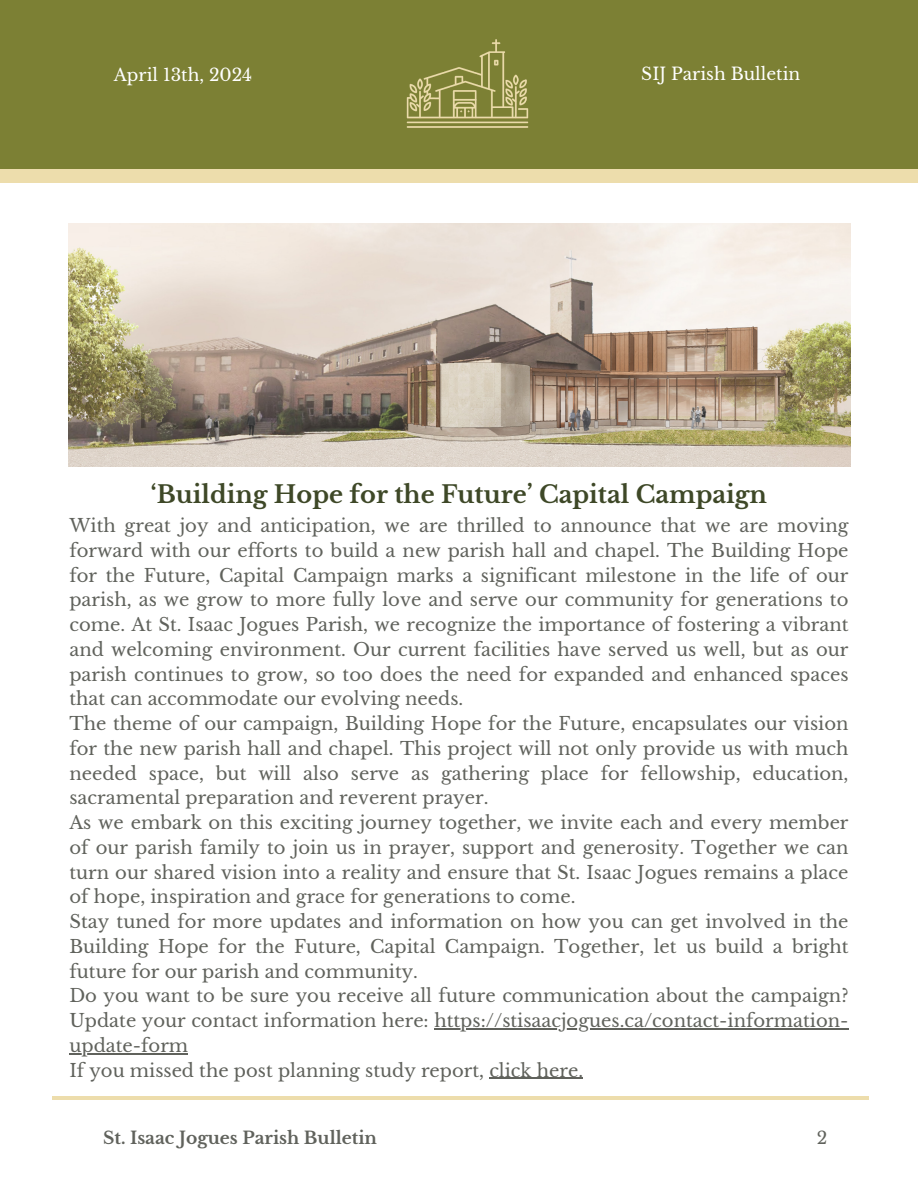
<style>
.page{position:relative;width:918px;height:1188px;background:#fff}
.page>*{position:absolute;margin:0;border:0;box-sizing:border-box;transform-origin:0 0}
.t1{font:700 24px "Libre Baskerville";color:#3e4827}
.t2{font:18px/24.8px "Libre Baskerville";color:#60625c}
.t3{font:17.1px "Libre Baskerville";color:#fff}
.t4{font:700 17.1px "Libre Baskerville";color:#60625c}
.t5{font:17.1px "Libre Baskerville";color:#60625c}
</style>
<div class="page">
<div style="left:0;top:153px;width:918px;height:30px;background:#edddac"></div>
<div style="left:0;top:0;width:918px;height:168px;background:#7c8034"></div>
<img style="left:406px;top:39px;width:123px;height:89px">
<hr style="left:52px;top:1096px;width:817px;height:4px;background:#edddac">
<img style="left:68px;top:224px;width:782px;height:243px">
<hr style="left:434px;top:1028px;width:415px;height:1px;background:#60625c">
<hr style="left:69px;top:1053px;width:119px;height:1px;background:#60625c">
<hr style="left:489px;top:1078px;width:94px;height:1px;background:#60625c">
<p class="t3" style="left:114px;top:64px;width:140px">April 13th, 2024</p>
<p class="t3" style="left:641px;top:63px;width:160px">SIJ Parish Bulletin</p>
<h1 class="t1" style="left:151px;top:480px;width:618px">‘Building Hope for the Future’ Capital Campaign</h1>
<p class="t2" style="left:69px;top:514px;width:781px">With great joy and anticipation, we are thrilled to announce that we are moving forward with our efforts to build a new parish hall and chapel. The Building Hope for the Future, Capital Campaign marks a significant milestone in the life of our parish, as we grow to more fully love and serve our community for generations to come. At St. Isaac Jogues Parish, we recognize the importance of fostering a vibrant and welcoming environment. Our current facilities have served us well, but as our parish continues to grow, so too does the need for expanded and enhanced spaces that can accommodate our evolving needs.<br>The theme of our campaign, Building Hope for the Future, encapsulates our vision for the new parish hall and chapel. This project will not only provide us with much needed space, but will also serve as gathering place for fellowship, education, sacramental preparation and reverent prayer.<br>As we embark on this exciting journey together, we invite each and every member of our parish family to join us in prayer, support and generosity. Together we can turn our shared vision into a reality and ensure that St. Isaac Jogues remains a place of hope, inspiration and grace for generations to come.<br>Stay tuned for more updates and information on how you can get involved in the Building Hope for the Future, Capital Campaign. Together, let us build a bright future for our parish and community.<br>Do you want to be sure you receive all future communication about the campaign?<br>Update your contact information here: https://stisaacjogues.ca/contact-information&shy;update-form<br>If you missed the post planning study report, click here.</p>
<p class="t4" style="left:103px;top:1127px;width:275px">St. Isaac Jogues Parish Bulletin</p>
<p class="t5" style="left:817px;top:1127px;width:12px">2</p>
</div>
